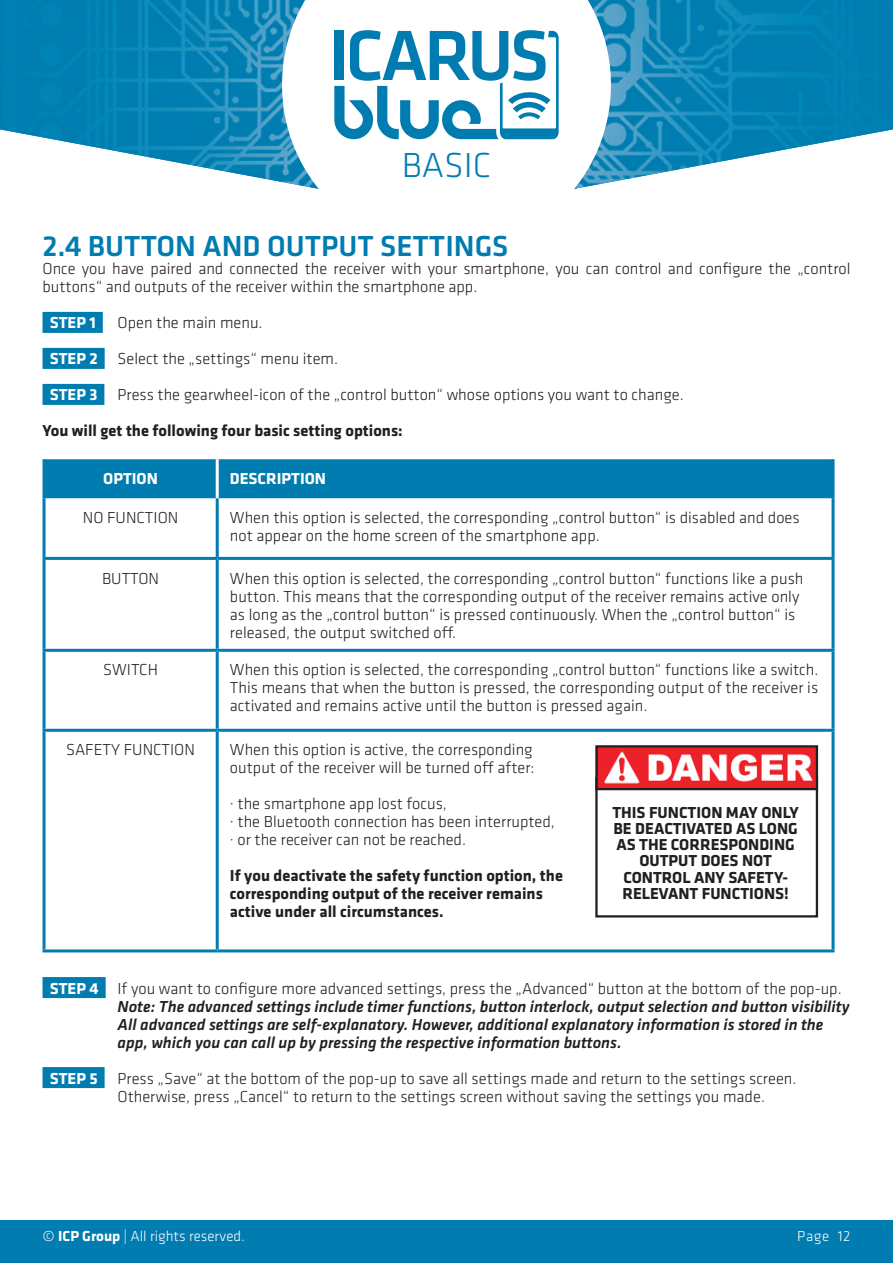
<style>
.page{position:relative;width:893px;height:1263px;background:#fff}
.page>*{position:absolute;margin:0;border:0;box-sizing:border-box;transform-origin:0 0}
.t1{font:300 36px "Klavika Basic";color:#007cb0}
.t2{font:500 30px "Klavika Basic";color:#007cb0}
.t3{font:300 16.5px/18px "Klavika Basic";color:#231f20}
.t4{font:italic 500 16.5px/18px "Klavika Basic";color:#231f20}
.t5{font:700 16.5px/16px "Klavika Basic";color:#231f20}
.t6{font:700 16.5px "Klavika Basic";color:#fff}
.t7{font:300 15px "Klavika Basic";color:#fff}
.s1{font-weight:700;color:#fff}
.s2{font-weight:700;font-style:normal;color:#fff}
.s3{font-weight:300;font-style:normal}
.s4{font-weight:700}
</style>
<div class="page">
<img style="left:0;top:0;width:893px;height:182px">
<svg style="left:282px;top:0;width:329px;height:189px"></svg>
<svg style="left:334px;top:30px;width:225px;height:109px"></svg>
<div style="left:0;top:1220px;width:893px;height:43px;background:#007cb0"></div>
<div style="left:43px;top:312px;width:60px;height:21px;background:#007cb0"></div>
<div style="left:43px;top:348px;width:62px;height:21px;background:#007cb0"></div>
<div style="left:43px;top:384px;width:61px;height:21px;background:#007cb0"></div>
<div style="left:46px;top:459px;width:785px;height:39px;background:#007cb0"></div>
<hr style="left:43px;top:459px;width:3px;height:39px;background:#007cb0">
<hr style="left:831px;top:459px;width:3px;height:39px;background:#007cb0">
<hr style="left:43px;top:498px;width:3px;height:59px;background:#007cb0">
<hr style="left:216px;top:498px;width:3px;height:59px;background:#007cb0">
<hr style="left:831px;top:498px;width:3px;height:59px;background:#007cb0">
<hr style="left:43px;top:557px;width:174px;height:3px;background:#007cb0">
<hr style="left:43px;top:560px;width:3px;height:89px;background:#007cb0">
<hr style="left:217px;top:557px;width:617px;height:3px;background:#007cb0">
<hr style="left:216px;top:560px;width:3px;height:89px;background:#007cb0">
<hr style="left:831px;top:560px;width:3px;height:89px;background:#007cb0">
<hr style="left:43px;top:649px;width:174px;height:3px;background:#007cb0">
<hr style="left:43px;top:652px;width:3px;height:77px;background:#007cb0">
<hr style="left:217px;top:649px;width:617px;height:3px;background:#007cb0">
<hr style="left:216px;top:652px;width:3px;height:77px;background:#007cb0">
<hr style="left:831px;top:652px;width:3px;height:77px;background:#007cb0">
<hr style="left:43px;top:729px;width:174px;height:3px;background:#007cb0">
<hr style="left:43px;top:732px;width:3px;height:217px;background:#007cb0">
<hr style="left:217px;top:729px;width:617px;height:3px;background:#007cb0">
<hr style="left:216px;top:732px;width:3px;height:217px;background:#007cb0">
<hr style="left:831px;top:732px;width:3px;height:217px;background:#007cb0">
<hr style="left:43px;top:949px;width:174px;height:3px;background:#007cb0">
<hr style="left:217px;top:949px;width:617px;height:3px;background:#007cb0">
<hr style="left:216px;top:459px;width:3px;height:39px;background:#fff">
<div style="left:595px;top:777px;width:223px;height:140px;border:2px solid #231f20"></div>
<img style="left:598px;top:748px;width:217px;height:39px">
<div style="left:595px;top:745px;width:223px;height:45px;border:2px solid #231f20"></div>
<div style="left:43px;top:977px;width:63px;height:21px;background:#007cb0"></div>
<div style="left:43px;top:1067px;width:62px;height:21px;background:#007cb0"></div>
<h1 class="t1" style="left:402px;top:143px;width:91px">BASIC</h1>
<h2 class="t2" style="left:43px;top:226px;width:467px">2.4 BUTTON AND OUTPUT SETTINGS</h2>
<p class="t3" style="left:43px;top:260px;width:809px">Once you have paired and connected the receiver with your smartphone, you can control and configure the „control buttons“ and outputs of the receiver within the smartphone app.</p>
<p class="t6" style="left:50px;top:311px;width:48px">STEP 1</p>
<p class="t3" style="left:118px;top:314px;width:147px">Open the main menu.</p>
<p class="t3" style="left:50px;top:350px;width:290px"><span class="s1">STEP 2</span> Select the „settings“ menu item.</p>
<p class="t3" style="left:50px;top:386px;width:635px"><span class="s1">STEP 3</span> Press the gearwheel-icon of the „control button“ whose options you want to change.</p>
<p class="t5" style="left:43px;top:422px;width:362px">You will get the following four basic setting options:</p>
<p class="t6" style="left:103px;top:467px;width:56px">OPTION</p>
<p class="t6" style="left:230px;top:467px;width:98px">DESCRIPTION</p>
<p class="t3" style="left:83px;top:509px;width:97px">NO FUNCTION</p>
<p class="t3" style="left:230px;top:509px;width:571px">When this option is selected, the corresponding „control button“ is disabled and does not appear on the home screen of the smartphone app.</p>
<p class="t3" style="left:102px;top:569px;width:59px">BUTTON</p>
<p class="t3" style="left:230px;top:569px;width:575px">When this option is selected, the corresponding „control button“ functions like a push button. This means that the corresponding output of the receiver remains active only as long as the „control button“ is pressed continuously. When the „control button“ is released, the output switched off.</p>
<p class="t3" style="left:103px;top:661px;width:56px">SWITCH</p>
<p class="t3" style="left:230px;top:661px;width:590px;text-align:justify">When this option is selected, the corresponding „control button“ functions like a switch.<br>This means that when the button is pressed, the corresponding output of the receiver is activated and remains active until the button is pressed again.</p>
<p class="t3" style="left:66px;top:741px;width:130px">SAFETY FUNCTION</p>
<p class="t3" style="left:230px;top:741px;width:306px">When this option is active, the corresponding output of the receiver will be turned off after:</p>
<p class="t3" style="left:230px;top:795px;width:326px">· the smartphone app lost focus,<br>· the Bluetooth connection has been interrupted, · or the receiver can not be reached.</p>
<p class="t5" style="left:230px;top:866px;width:335px;line-height:18px">If you deactivate the safety function option, the corresponding output of the receiver remains active under all circumstances.</p>
<p class="t5" style="left:612px;top:804px;width:188px;text-align:center">THIS FUNCTION MAY ONLY<br>BE DEACTIVATED AS LONG<br>AS THE CORRESPONDING<br>OUTPUT DOES NOT<br>CONTROL ANY SAFETY-<br>RELEVANT FUNCTIONS!</p>
<p class="t4" style="left:118px;top:979px;width:734px;text-indent:-68px"><span class="s2">STEP 4</span> <span class="s3">If you want to configure more advanced settings, press the „Advanced“ button at the bottom of the pop-up.<br></span>Note: The advanced settings include timer functions, button interlock, output selection and button visibility All advanced settings are self-explanatory. However, additional explanatory information is stored in the app, which you can call up by pressing the respective information buttons.</p>
<p class="t3" style="left:118px;top:1069px;width:680px;text-indent:-68px"><span class="s1">STEP 5</span> Press „Save“ at the bottom of the pop-up to save all settings made and return to the settings screen.<br>Otherwise, press „Cancel“ to return to the settings screen without saving the settings you made.</p>
<p class="t7" style="left:43px;top:1227px;width:204px">© <span class="s4">ICP Group</span> | All rights reserved.</p>
<p class="t7" style="left:797px;top:1227px;width:55px">Page 12</p>
</div>
